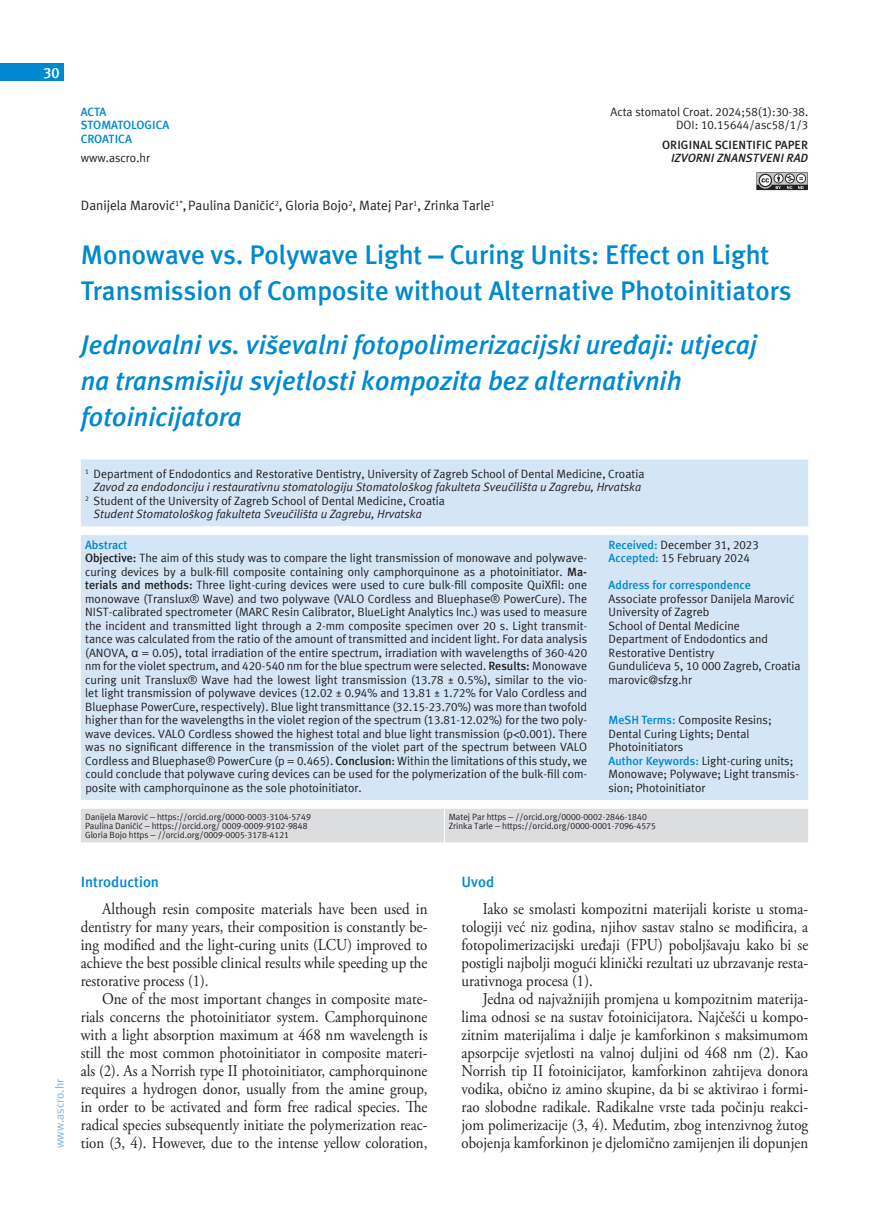
<style>
.page{position:relative;width:872px;height:1212px;background:#fff}
.page>*{position:absolute;margin:0;border:0;box-sizing:border-box;transform-origin:0 0}
.t1{font:italic 700 27px/36px "Meta ASC";color:#0089cf}
.t2{font:700 27px/36px "Meta ASC";color:#0089cf}
.t3{font:16.5px/18px "Adobe Garamond Pro";color:#231f20;text-align:justify;scale:.9 1}
.t4{font:700 15px "Meta ASC";color:#0089cf}
.t5{font:700 15px "Meta ASC";color:#fff}
.t6{font:13.5px "Meta ASC";color:#231f20}
.t7{font:12px/13.5px "Meta ASC";color:#231f20}
.t8{font:italic 12px "Meta ASC";color:#231f20}
.t9{font:700 12px/13.5px "Meta ASC";color:#0089cf}
.t10{font:700 12px "Meta ASC";letter-spacing:.005em;color:#231f20}
.t11{font:italic 700 12px "Meta ASC";letter-spacing:.005em;color:#231f20}
.t12{font:12px "Meta ASC";color:#77b6e4}
.t13{font:9px/9px "Meta ASC";color:#231f20}
.s1{font-weight:700;color:#0089cf}
.s2{font-weight:700}
.s3{font-family:"Arial"}
</style>
<div class="page">
<div style="left:0;top:64px;width:64px;height:17px;background:#0089cf"></div>
<div style="left:81px;top:459px;width:727px;height:67px;background:#d4e6f6"></div>
<div style="left:81px;top:526px;width:727px;height:274px;background:#d4e6f6"></div>
<div style="left:81px;top:809px;width:727px;height:33px;background:#dcdddf"></div>
<hr style="left:444px;top:809px;width:1px;height:33px;background:#fff">
<svg style="left:756px;top:172px;width:52px;height:18px"></svg>
<p class="t5" style="left:43px;top:64px;width:18px">30</p>
<p class="t9" style="left:81px;top:105px;width:90px">ACTA<br>STOMATOLOGICA<br>CROATICA</p>
<p class="t7" style="left:81px;top:151px;width:71px">www.ascro.hr</p>
<p class="t7" style="left:610px;top:105px;width:199px;text-align:right">Acta stomatol Croat. 2024;58(1):30-38.<br>DOI: 10.15644/asc58/1/3</p>
<p class="t10" style="left:662px;top:138px;width:147px">ORIGINAL SCIENTIFIC PAPER</p>
<p class="t11" style="left:671px;top:151px;width:139px">IZVORNI ZNANSTVENI RAD</p>
<p class="t12" style="left:53px;top:1148px;width:71px;rotate:-90deg">www.ascro.hr</p>
<p class="t6" style="left:81px;top:198px;width:415px">Danijela Marović<sup>1*</sup>,Paulina Daničić<sup>2</sup>, Gloria Bojo<sup>2</sup>, Matej Par<sup>1</sup>, Zrinka Tarle<sup>1</sup></p>
<h1 class="t2" style="left:81px;top:237px;width:712px">Monowave vs. Polywave Light – Curing Units: Effect on Light<br>Transmission of Composite without Alternative Photoinitiators</h1>
<h1 class="t1" style="left:81px;top:327px;width:678px">Jednovalni vs. viševalni fotopolimerizacijski uređaji: utjecaj na transmisiju svjetlosti kompozita bez alternativnih fotoinicijatora</h1>
<p class="t7" style="left:85px;top:466px;width:561px"><sup>1</sup> Department of Endodontics and Restorative Dentistry, University of Zagreb School of Dental Medicine, Croatia</p>
<p class="t8" style="left:94px;top:480px;width:549px">Zavod za endodonciju i restaurativnu stomatologiju Stomatološkog fakulteta Sveučilišta u Zagrebu, Hrvatska</p>
<p class="t7" style="left:85px;top:493px;width:361px"><sup>2</sup> Student of the University of Zagreb School of Dental Medicine, Croatia</p>
<p class="t8" style="left:94px;top:507px;width:330px">Student Stomatološkog fakulteta Sveučilišta u Zagrebu, Hrvatska</p>
<p class="t7" style="left:85px;top:538px;width:504px"><span class="s1">Abstract<br></span><span class="s2">Objective:</span> The aim of this study was to compare the light transmission of monowave and polywave&shy;curing devices by a bulk-fill composite containing only camphorquinone as a photoinitiator. <span class="s2">Ma&shy;terials and methods:</span> Three light-curing devices were used to cure bulk-fill composite QuiXfil: one monowave (Translux® Wave) and two polywave (VALO Cordless and Bluephase® PowerCure). The NIST-calibrated spectrometer (MARC Resin Calibrator, BlueLight Analytics Inc.) was used to measure the incident and transmitted light through a 2-mm composite specimen over 20 s. Light transmit&shy;tance was calculated from the ratio of the amount of transmitted and incident light. For data analysis (ANOVA, <span class="s3">α</span> = 0.05), total irradiation of the entire spectrum, irradiation with wavelengths of 360-420 nm for the violet spectrum, and 420-540 nm for the blue spectrum were selected. <span class="s2">Results:</span> Monowave curing unit Translux® Wave had the lowest light transmission (13.78 ± 0.5%), similar to the vio&shy;let light transmission of polywave devices (12.02 ± 0.94% and 13.81 ± 1.72% for Valo Cordless and Bluephase PowerCure, respectively). Blue light transmittance (32.15-23.70%) was more than twofold higher than for the wavelengths in the violet region of the spectrum (13.81-12.02%) for the two poly&shy;wave devices. VALO Cordless showed the highest total and blue light transmission (p&lt;0.001). There was no significant difference in the transmission of the violet part of the spectrum between VALO Cordless and Bluephase® PowerCure (p = 0.465). <span class="s2">Conclusion</span>: Within the limitations of this study, we could conclude that polywave curing devices can be used for the polymerization of the bulk-fill com&shy;posite with camphorquinone as the sole photoinitiator.</p>
<p class="t7" style="left:608px;top:538px;width:152px"><span class="s1">Received:</span> December 31, 2023<br><span class="s1">Accepted:</span> 15 February 2024</p>
<p class="t9" style="left:608px;top:578px;width:144px">Address for correspondence</p>
<p class="t7" style="left:608px;top:592px;width:193px">Associate professor Danijela Marović<br>University of Zagreb<br>School of Dental Medicine<br>Department of Endodontics and<br>Restorative Dentistry<br>Gundulićeva 5, 10 000 Zagreb, Croatia marovic@sfzg.hr</p>
<p class="t7" style="left:608px;top:713px;width:192px"><span class="s1">MeSH Terms:</span> Composite Resins;<br>Dental Curing Lights; Dental<br>Photoinitiators<br><span class="s1">Author Keywords:</span> Light-curing units;<br>Monowave; Polywave; Light transmis&shy;sion; Photoinitiator</p>
<p class="t13" style="left:85px;top:812px;width:227px">Danijela Marović – https://orcid.org/0000-0003-3104-5749<br>Paulina Daničić – https://orcid.org/ 0009-0009-9102-9848<br>Gloria Bojo https – //orcid.org/0009-0005-3178-4121</p>
<p class="t13" style="left:449px;top:812px;width:209px">Matej Par https – //orcid.org/0000-0002-2846-1840<br>Zrinka Tarle – https://orcid.org/0000-0001-7096-4575</p>
<p class="t4" style="left:81px;top:873px;width:80px">Introduction</p>
<p class="t3" style="left:81px;top:900px;width:387px;text-indent:21px">Although resin composite materials have been used in dentistry for many years, their composition is constantly be&shy;ing modified and the light-curing units (LCU) improved to achieve the best possible clinical results while speeding up the restorative process (1).</p>
<p class="t3" style="left:81px;top:990px;width:387px;text-indent:21px">One of the most important changes in composite mate&shy;rials concerns the photoinitiator system. Camphorquinone with a light absorption maximum at 468 nm wavelength is still the most common photoinitiator in composite materi&shy;als (2). As a Norrish type II photoinitiator, camphorquinone requires a hydrogen donor, usually from the amine group, in order to be activated and form free radical species. The radical species subsequently initiate the polymerization reac&shy;tion (3, 4). However, due to the intense yellow coloration,</p>
<p class="t4" style="left:461px;top:873px;width:34px">Uvod</p>
<p class="t3" style="left:461px;top:900px;width:387px;text-indent:21px">Iako se smolasti kompozitni materijali koriste u stoma&shy;tologiji već niz godina, njihov sastav stalno se modificira, a fotopolimerizacijski uređaji (FPU) poboljšavaju kako bi se postigli najbolji mogući klinički rezultati uz ubrzavanje resta&shy;urativnoga procesa (1).</p>
<p class="t3" style="left:461px;top:990px;width:387px;text-indent:21px">Jedna od najvažnijih promjena u kompozitnim materija&shy;lima odnosi se na sustav fotoinicijatora. Najčešći u kompo&shy;zitnim materijalima i dalje je kamforkinon s maksimumom apsorpcije svjetlosti na valnoj duljini od 468 nm (2). Kao Norrish tip II fotoinicijator, kamforkinon zahtijeva donora vodika, obično iz amino skupine, da bi se aktivirao i formi&shy;rao slobodne radikale. Radikalne vrste tada počinju reakci&shy;jom polimerizacije (3, 4). Međutim, zbog intenzivnog žutog obojenja kamforkinon je djelomično zamijenjen ili dopunjen</p>
</div>
